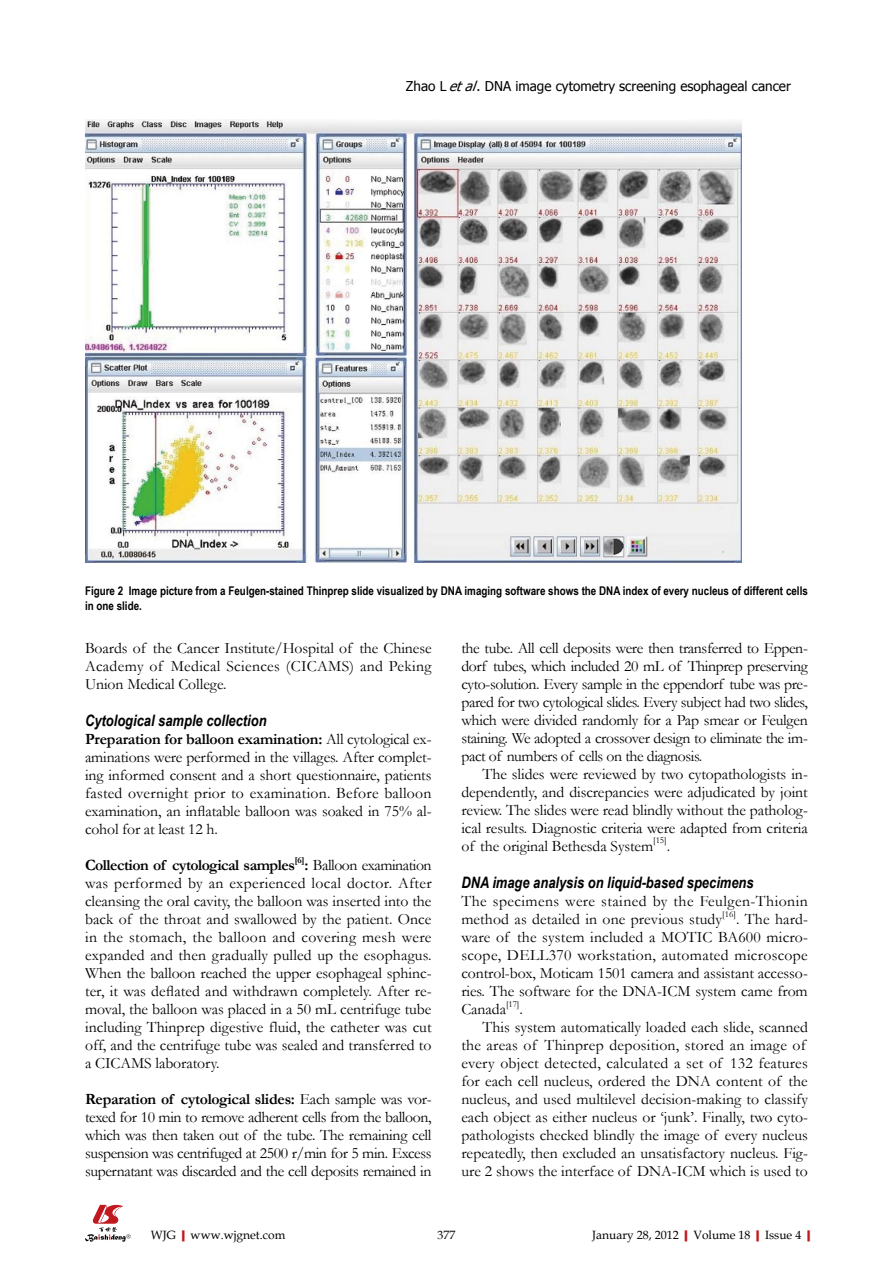
<style>
.page{position:relative;width:893px;height:1263px;background:#fff}
.page>*{position:absolute;margin:0;border:0;box-sizing:border-box;transform-origin:0 0}
.t1{font:15.75px/18px "Garamond";color:#000;text-align:justify}
.t2{font:15.75px/18px "Garamond";letter-spacing:.025em;color:#000}
.t3{font:italic 700 15.75px "Arial Narrow";color:#000}
.t4{font:700 15.75px "Garamond";letter-spacing:-.03em;color:#000}
.t5{font:13.5px "Tahoma";color:#000}
.t6{font:700 12px/15px "Arial Narrow";color:#000}
.t7{font:12px "Book Antiqua";color:#000}
.t8{font:9.15px "Garamond";color:#000}
.t9{font:700 9.15px "Garamond";color:#000}
.s1{font-style:italic}
.s2{font-weight:700}
.s3{font-weight:700;color:#c01920}
</style>
<div class="page">
<svg style="left:85px;top:1205px;width:46px;height:37px"></svg>
<img style="left:85px;top:119px;width:656px;height:443px">
<p class="t5" style="left:406px;top:77px;width:386px">Zhao L <span class="s1">etal</span>. DNA image cytometry screening esophageal cancer</p>
<p class="t6" style="left:85px;top:583px;width:724px">Figure 2 Image picture from a Feulgen-stained Thinprep slide visualized by DNA imaging software shows the DNA index of every nucleus of different cells in one slide.</p>
<p class="t1" style="left:85px;top:638px;width:348px">Boards of the Cancer Institute/Hospital of the Chinese Academy of Medical Sciences (CICAMS) and Peking Union Medical College.</p>
<p class="t3" style="left:85px;top:709px;width:183px">Cytological sample collection</p>
<p class="t1" style="left:85px;top:730px;width:348px"><span class="s2">Preparation for balloon examination:</span> All cytological ex&shy;aminations were performed in the villages. After complet&shy;ing informed consent and a short questionnaire, patients fasted overnight prior to examination. Before balloon examination, an inflatable balloon was soaked in 75% al&shy;cohol for at least 12 h.</p>
<p class="t4" style="left:85px;top:855px;width:211px">Collection of cytological samples</p>
<p class="t9" style="left:294px;top:854px;width:12px">[6]</p>
<p class="t1" style="left:85px;top:856px;width:348px;text-indent:220px"><span class="s2">:</span> Balloon examination was performed by an experienced local doctor. After cleansing the oral cavity, the balloon was inserted into the back of the throat and swallowed by the patient. Once in the stomach, the balloon and covering mesh were expanded and then gradually pulled up the esophagus.<br>When the balloon reached the upper esophageal sphinc&shy;ter, it was deflated and withdrawn completely. After re&shy;moval, the balloon was placed in a 50 mL centrifuge tube including Thinprep digestive fluid, the catheter was cut off, and the centrifuge tube was sealed and transferred to a CICAMS laboratory.</p>
<p class="t1" style="left:85px;top:1090px;width:348px"><span class="s2">Reparation of cytological slides:</span> Each sample was vor&shy;texed for 10 min to remove adherent cells from the balloon, which was then taken out of the tube. The remaining cell suspension was centrifuged at 2500 r/min for 5 min. Excess supernatant was discarded and the cell deposits remained in</p>
<p class="t1" style="left:461px;top:638px;width:348px">the tube. All cell deposits were then transferred to Eppen&shy;dorf tubes, which included 20 mL of Thinprep preserving cyto-solution. Every sample in the eppendorf tube was pre&shy;pared for two cytological slides. Every subject had two slides, which were divided randomly for a Pap smear or Feulgen staining. We adopted a crossover design to eliminate the im&shy;pact of numbers of cells on the diagnosis.</p>
<p class="t1" style="left:461px;top:764px;width:348px;text-indent:21px">The slides were reviewed by two cytopathologists in&shy;dependently, and discrepancies were adjudicated by joint review. The slides were read blindly without the patholog&shy;ical results. Diagnostic criteria were adapted from criteria of the original Bethesda System</p>
<p class="t8" style="left:653px;top:834px;width:15px">[15]</p>
<p class="t1" style="left:667px;top:836px;width:5px">.</p>
<p class="t3" style="left:461px;top:871px;width:294px">DNA image analysis on liquid-based specimens</p>
<p class="t2" style="left:461px;top:892px;width:348px">The specimens were stained by the Feulgen-Thionin method as detailed in one previous study</p>
<p class="t8" style="left:722px;top:908px;width:15px">[16]</p>
<p class="t1" style="left:461px;top:910px;width:348px;text-indent:275px">. The hard&shy;ware of the system included a MOTIC BA600 micro&shy;scope, DELL370 workstation, automated microscope control-box, Moticam 1501 camera and assistant accesso&shy;ries. The software for the DNA-ICM system came from Canada</p>
<p class="t8" style="left:506px;top:998px;width:15px">[17]</p>
<p class="t1" style="left:519px;top:1000px;width:5px">.</p>
<p class="t1" style="left:483px;top:1018px;width:327px">This system automatically loaded each slide, scanned</p>
<p class="t1" style="left:461px;top:1036px;width:346px">the areas of Thinprep deposition, stored an image of</p>
<p class="t1" style="left:461px;top:1054px;width:348px">every object detected, calculated a set of 132 features</p>
<p class="t1" style="left:461px;top:1072px;width:348px">for each cell nucleus, ordered the DNA content of the</p>
<p class="t1" style="left:461px;top:1090px;width:348px">nucleus, and used multilevel decision-making to classify</p>
<p class="t1" style="left:461px;top:1108px;width:348px">each object as either nucleus or ‘junk’. Finally, two cyto-</p>
<p class="t1" style="left:461px;top:1126px;width:348px">pathologists checked blindly the image of every nucleus</p>
<p class="t1" style="left:461px;top:1144px;width:348px">repeatedly, then excluded an unsatisfactory nucleus. Fig-</p>
<p class="t1" style="left:461px;top:1162px;width:348px">ure 2 shows the interface of DNA-ICM which is used to</p>
<p class="t7" style="left:151px;top:1226px;width:136px">WJG<span class="s3">|</span>www.wjgnet.com</p>
<p class="t7" style="left:437px;top:1226px;width:19px">377</p>
<p class="t7" style="left:592px;top:1226px;width:225px">January 28, 2012<span class="s3">|</span>Volume 18<span class="s3">|</span>Issue 4<span class="s3">|</span></p>
</div>
